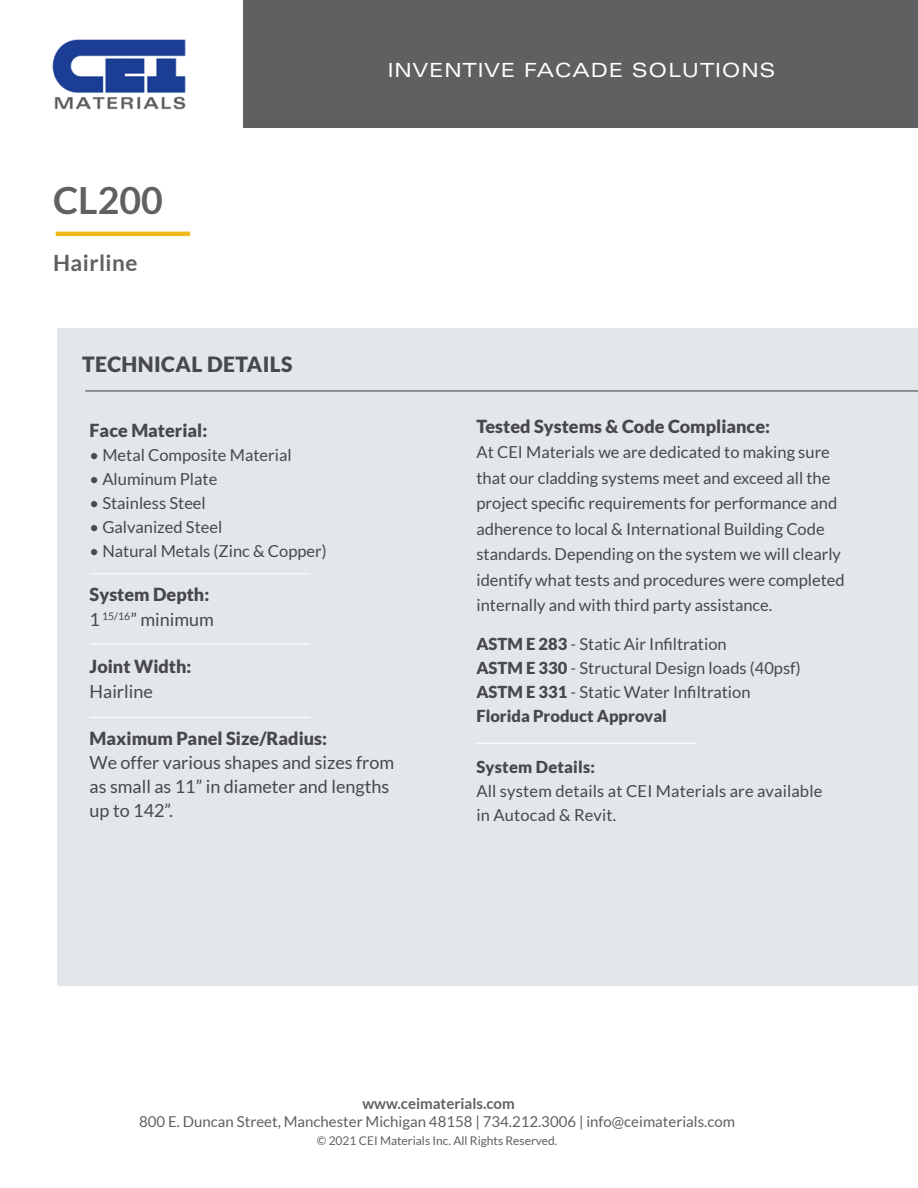
<style>
.page{position:relative;width:918px;height:1188px;background:#fff}
.page>*{position:absolute;margin:0;border:0;box-sizing:border-box;transform-origin:0 0}
.t1{font:700 37.5px "Lato";color:#5f6062}
.t2{font:700 22.5px "Lato";letter-spacing:.02em;color:#5f6062}
.t3{font:900 21px "Lato";letter-spacing:.02em;color:#48484a}
.t4{font:expanded 19.5px "Univers";letter-spacing:.04em;color:#fff}
.t5{font:900 18px/25.5px "Lato";color:#48484a}
.t6{font:18px/24px "Lato";color:#48484a}
.t7{font:16.5px/25.5px "Lato";color:#48484a}
.t8{font:900 16.5px "Lato";letter-spacing:.01em;color:#48484a}
.t9{font:15px "Lato";color:#5f6062}
.t10{font:700 15px "Lato";color:#5f6062}
.t11{font:12px "Lato";color:#5f6062}
.s1{font-weight:400}
.s2{font-weight:900}
</style>
<div class="page">
<div style="left:57px;top:328px;width:861px;height:658px;background:#e1e7ea"></div>
<img style="left:52px;top:39px;width:134px;height:71px">
<hr style="left:56px;top:232px;width:134px;height:4px;background:#ecba1f">
<div style="left:243px;top:0;width:675px;height:127px;background:#5f6062"></div>
<hr style="left:85px;top:390px;width:833px;height:2px;background:#48484a">
<hr style="left:90px;top:573px;width:221px;height:1px;background:#fff">
<hr style="left:90px;top:643px;width:221px;height:1px;background:#fff">
<hr style="left:90px;top:717px;width:220px;height:1px;background:#fff">
<hr style="left:476px;top:743px;width:221px;height:1px;background:#fff">
<h1 class="t1" style="left:53px;top:179px;width:111px">CL200</h1>
<h2 class="t2" style="left:53px;top:250px;width:86px">Hairline</h2>
<p class="t3" style="left:82px;top:352px;width:212px">TECHNICAL DETAILS</p>
<p class="t4" style="left:388px;top:58px;width:389px">INVENTIVE FACADE SOLUTIONS</p>
<p class="t5" style="left:90px;top:418px;width:119px">Face Material:</p>
<p class="t7" style="left:90px;top:442px;width:203px">• Metal Composite Material</p>
<p class="t7" style="left:90px;top:466px;width:129px">• Aluminum Plate</p>
<p class="t7" style="left:90px;top:490px;width:118px">• Stainless Steel</p>
<p class="t7" style="left:90px;top:515px;width:134px">• Galvanized Steel</p>
<p class="t7" style="left:90px;top:539px;width:239px">• Natural Metals (Zinc &amp; Copper)</p>
<p class="t5" style="left:90px;top:581px;width:126px">System Depth:<br><span class="s1">1</span> <sup>15/16</sup><span class="s1">” minimum</span></p>
<p class="t5" style="left:90px;top:653px;width:103px">Joint Width:</p>
<p class="t6" style="left:90px;top:680px;width:65px">Hairline</p>
<p class="t5" style="left:90px;top:725px;width:239px">Maximum Panel Size/Radius:</p>
<p class="t6" style="left:90px;top:750px;width:306px">We offer various shapes and sizes from as small as 11” in diameter and lengths up to 142”.</p>
<p class="t5" style="left:476px;top:413px;width:295px">Tested Systems &amp; Code Compliance:</p>
<p class="t7" style="left:476px;top:440px;width:370px">At CEI Materials we are dedicated to making sure that our cladding systems meet and exceed all the project specific requirements for performance and adherence to local &amp; International Building Code standards. Depending on the system we will clearly identify what tests and procedures were completed internally and with third party assistance.</p>
<p class="t7" style="left:476px;top:632px;width:326px;line-height:24px"><span class="s2">ASTM E 283</span> - Static Air Infiltration<br><span class="s2">ASTM E 330</span> - Structural Design loads (40psf)<br><span class="s2">ASTM E 331</span> - Static Water Infiltration <span class="s2">Florida Product Approval</span></p>
<p class="t8" style="left:476px;top:758px;width:120px">System Details:</p>
<p class="t7" style="left:476px;top:779px;width:347px;line-height:24px">All system details at CEI Materials are available in Autocad &amp; Revit.</p>
<p class="t10" style="left:362px;top:1095px;width:154px">www.ceimaterials.com</p>
<p class="t9" style="left:139px;top:1113px;width:597px">800 E. Duncan Street, Manchester Michigan 48158 | 734.212.3006 | info@ceimaterials.com</p>
<p class="t11" style="left:317px;top:1134px;width:242px">© 2021 CEI Materials Inc. All Rights Reserved.</p>
</div>
